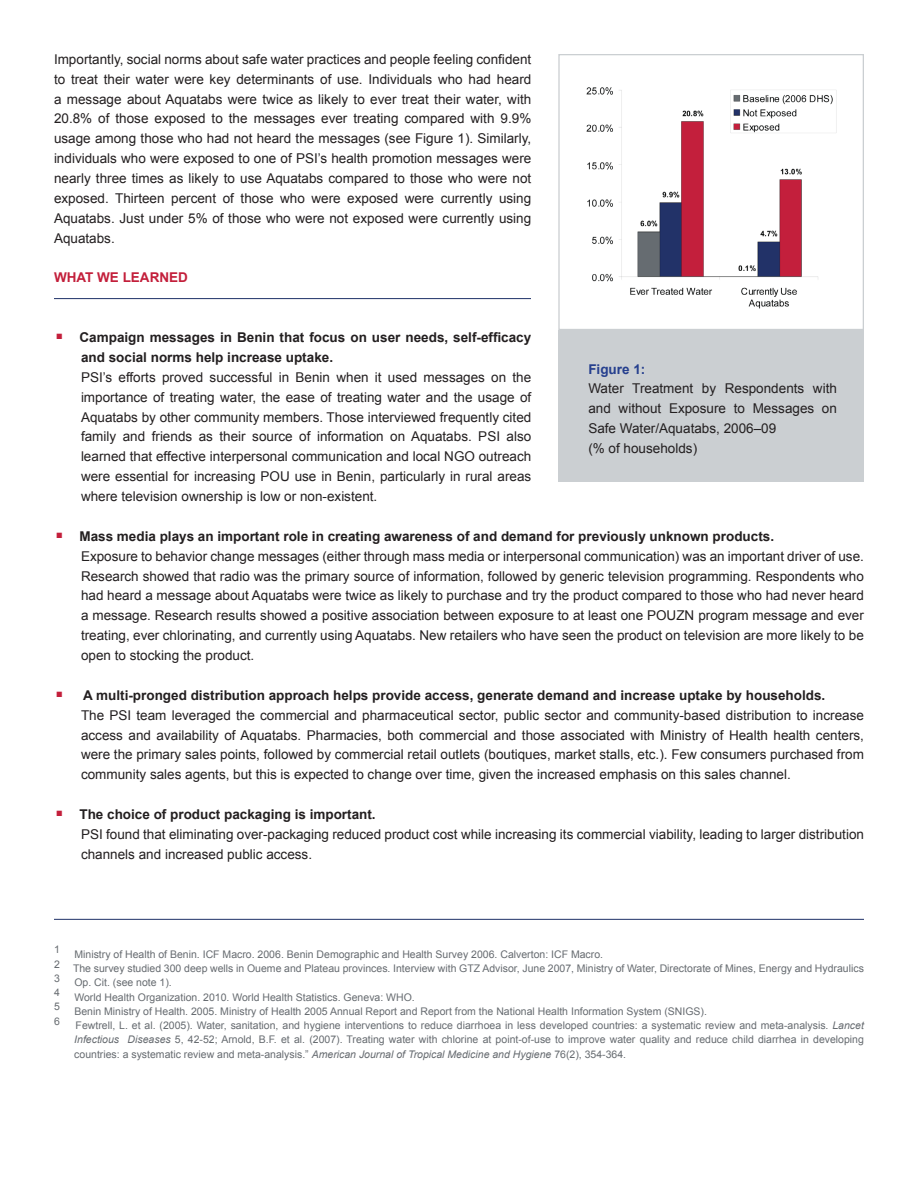
<style>
.page{position:relative;width:918px;height:1188px;background:#fff}
.page>*{position:absolute;margin:0;border:0;box-sizing:border-box;transform-origin:0 0}
.t1{font:700 37.5px "Arial";color:#c31f3b}
.t2{font:13.5px/19.8px "Arial";color:#231f20;text-align:justify}
.t3{font:700 13.5px/19.8px "Arial";color:#231f20}
.t4{font:700 13.5px "Arial";color:#c31f3b}
.t5{font:700 13.5px "Arial";color:#253f8e}
.t6{font:10.5px/14.2px "Arial";color:#666b70;text-align:justify}
.s1{font-style:italic}
</style>
<div class="page">
<hr style="left:54px;top:298px;width:477px;height:1px;background:#1f3168">
<img style="left:586px;top:87px;width:251px;height:222px">
<div style="left:558px;top:54px;width:306px;height:276px;border:1px solid #cbcfd2"></div>
<div style="left:558px;top:330px;width:306px;height:152px;background:#cbcfd2"></div>
<hr style="left:54px;top:919px;width:810px;height:1px;background:#1f3168">
<p class="t2" style="left:54px;top:49px;width:479px">Importantly, social norms about safe water practices and people feeling confident to treat their water were key determinants of use. Individuals who had heard a message about Aquatabs were twice as likely to ever treat their water, with 20.8% of those exposed to the messages ever treating compared with 9.9% usage among those who had not heard the messages (see Figure 1). Similarly, individuals who were exposed to one of PSI’s health promotion messages were nearly three times as likely to use Aquatabs compared to those who were not exposed. Thirteen percent of those who were exposed were currently using Aquatabs. Just under 5% of those who were not exposed were currently using Aquatabs.</p>
<p class="t4" style="left:54px;top:269px;width:135px">WHAT WE LEARNED</p>
<p class="t1" style="left:54px;top:301px;width:12px">.</p>
<p class="t3" style="left:79px;top:328px;width:453px">Campaign messages in Benin that focus on user needs, self-efficacy and social norms help increase uptake.</p>
<p class="t2" style="left:81px;top:367px;width:452px">PSI’s efforts proved successful in Benin when it used messages on the importance of treating water, the ease of treating water and the usage of Aquatabs by other community members. Those interviewed frequently cited family and friends as their source of information on Aquatabs. PSI also learned that effective interpersonal communication and local NGO outreach were essential for increasing POU use in Benin, particularly in rural areas where television ownership is low or non-existent.</p>
<p class="t1" style="left:54px;top:500px;width:12px">.</p>
<p class="t3" style="left:79px;top:527px;width:696px">Mass media plays an important role in creating awareness of and demand for previously unknown products.</p>
<p class="t2" style="left:81px;top:546px;width:784px">Exposure to behavior change messages (either through mass media or interpersonal communication) was an important driver of use.<br>Research showed that radio was the primary source of information, followed by generic television programming. Respondents who had heard a message about Aquatabs were twice as likely to purchase and try the product compared to those who had never heard a message. Research results showed a positive association between exposure to at least one POUZN program message and ever treating, ever chlorinating, and currently using Aquatabs. New retailers who have seen the product on television are more likely to be open to stocking the product.</p>
<p class="t1" style="left:54px;top:659px;width:12px">.</p>
<p class="t3" style="left:83px;top:686px;width:744px">A multi-pronged distribution approach helps provide access, generate demand and increase uptake by households.</p>
<p class="t2" style="left:81px;top:705px;width:784px">The PSI team leveraged the commercial and pharmaceutical sector, public sector and community-based distribution to increase access and availability of Aquatabs. Pharmacies, both commercial and those associated with Ministry of Health health centers, were the primary sales points, followed by commercial retail outlets (boutiques, market stalls, etc.). Few consumers purchased from community sales agents, but this is expected to change over time, given the increased emphasis on this sales channel.</p>
<p class="t1" style="left:54px;top:778px;width:12px">.</p>
<p class="t3" style="left:79px;top:805px;width:298px">The choice of product packaging is important.</p>
<p class="t2" style="left:81px;top:824px;width:785px">PSI found that eliminating over-packaging reduced product cost while increasing its commercial viability, leading to larger distribution channels and increased public access.</p>
<p class="t5" style="left:588px;top:360px;width:59px">Figure 1:</p>
<p class="t2" style="left:588px;top:379px;width:250px">Water Treatment by Respondents with and without Exposure to Messages on Safe Water/Aquatabs, 2006–09</p>
<p class="t2" style="left:588px;top:439px;width:110px">(% of households)</p>
<p class="t6" style="left:54px;top:943px;width:7px">1</p>
<p class="t6" style="left:54px;top:957px;width:7px">2</p>
<p class="t6" style="left:54px;top:971px;width:7px">3</p>
<p class="t6" style="left:54px;top:985px;width:7px">4</p>
<p class="t6" style="left:54px;top:1000px;width:7px">5</p>
<p class="t6" style="left:54px;top:1014px;width:7px">6</p>
<p class="t6" style="left:74px;top:947px;width:530px">Ministry of Health of Benin. ICF Macro. 2006. Benin Demographic and Health Survey 2006. Calverton: ICF Macro.</p>
<p class="t6" style="left:73px;top:961px;width:792px">The survey studied 300 deep wells in Oueme and Plateau provinces. Interview with GTZ Advisor, June 2007, Ministry of Water, Directorate of Mines, Energy and Hydraulics</p>
<p class="t6" style="left:74px;top:976px;width:99px">Op. Cit. (see note 1).</p>
<p class="t6" style="left:74px;top:990px;width:342px">World Health Organization. 2010. World Health Statistics. Geneva: WHO.</p>
<p class="t6" style="left:74px;top:1004px;width:634px">Benin Ministry of Health. 2005. Ministry of Health 2005 Annual Report and Report from the National Health Information System (SNIGS).</p>
<p class="t6" style="left:74px;top:1018px;width:791px">Fewtrell, L. et al. (2005). Water, sanitation, and hygiene interventions to reduce diarrhoea in less developed countries: a systematic review and meta-analysis. <span class="s1">Lancet Infectious Diseases</span> 5, 42-52; Arnold, B.F. et al. (2007). Treating water with chlorine at point-of-use to improve water quality and reduce child diarrhea in developing countries: a systematic review and meta-analysis.” <span class="s1">American Journal of Tropical Medicine and Hygiene</span> 76(2), 354-364.</p>
</div>
